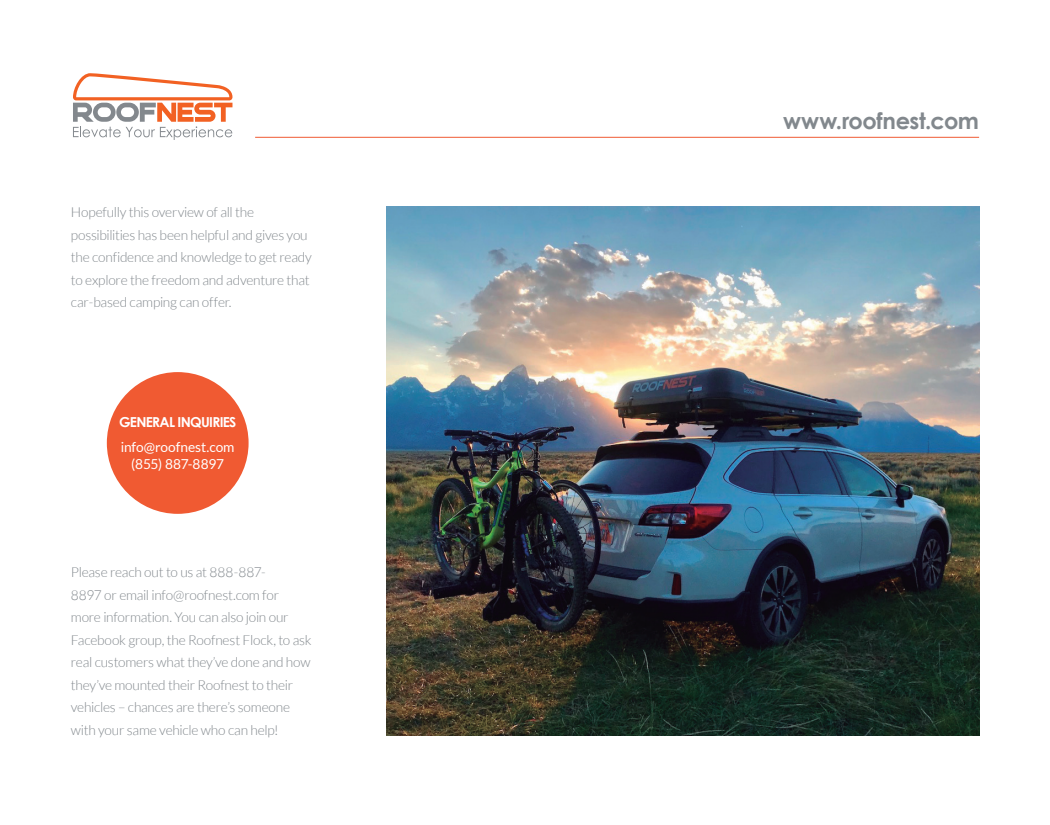
<style>
.page{position:relative;width:1050px;height:825px;background:#fff}
.page>*{position:absolute;margin:0;border:0;box-sizing:border-box;transform-origin:0 0}
.t1{font:700 22.5px "Century Gothic";letter-spacing:-.015em;color:#82888d}
.t2{font:300 13.75px/22.5px "Lato";letter-spacing:-.015em;color:#82888d}
.t3{font:13.75px/17.5px "Lato";letter-spacing:-.01em;color:#fff;text-align:center}
.t4{font:700 13.75px "Century Gothic";letter-spacing:-.05em;color:#fff}
</style>
<div class="page">
<img style="left:387px;top:206px;width:592px;height:529px">
<div style="left:107px;top:372px;width:142px;height:142px;background:#f05a32;border-radius:50%"></div>
<svg style="left:73px;top:73px;width:159px;height:67px"></svg>
<hr style="left:255px;top:137px;width:724px;height:1px;background:#f05a32">
<p class="t2" style="left:71px;top:201px;width:243px">Hopefully this overview of all the possibilities has been helpful and gives you the confidence and knowledge to get ready to explore the freedom and adventure that car-based camping can offer.</p>
<p class="t4" style="left:119px;top:411px;width:119px">GENERAL INQUIRIES</p>
<p class="t3" style="left:121px;top:438px;width:115px">info@roofnest.com (855) 887-8897</p>
<p class="t2" style="left:71px;top:561px;width:242px">Please reach out to us at 888-887-<br>8897 or email info@roofnest.com for more information. You can also join our Facebook group, the Roofnest Flock, to ask real customers what they’ve done and how they’ve mounted their Roofnest to their vehicles – chances are there’s someone with your same vehicle who can help!</p>
<h1 class="t1" style="left:783px;top:103px;width:198px">www.roofnest.com</h1>
</div>
